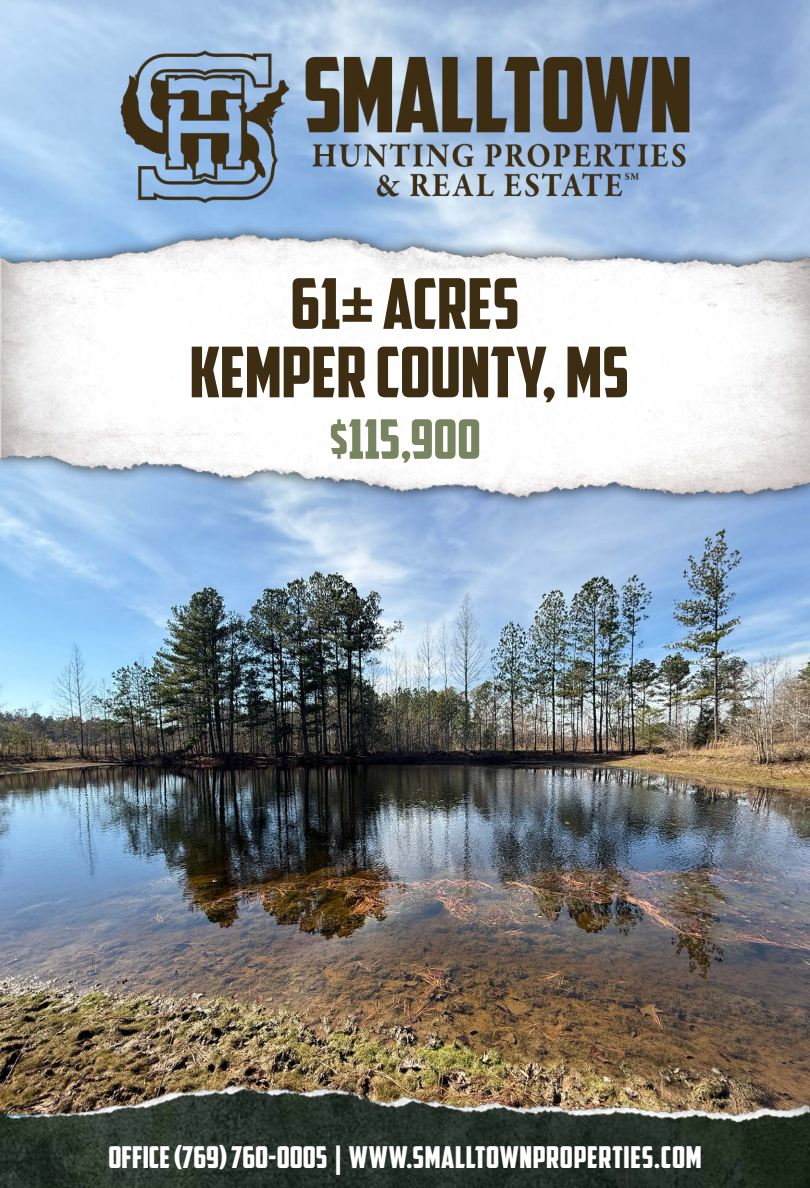
<style>
.page{position:relative;width:810px;height:1188px;background:#fff}
.page>*{position:absolute;margin:0;border:0;box-sizing:border-box;transform-origin:0 0}
.t1{font:69.8px/68.4px "American Captain";color:#3d2d12;text-align:center}
.t2{font:54.4px "American Captain";color:#77845f}
.t3{font:30px "American Captain";letter-spacing:.02em;color:#fff}
</style>
<div class="page">
<img style="left:0;top:530px;width:810px;height:522px">
<img style="left:0;top:158px;width:810px;height:372px">
<img style="left:0;top:1052px;width:810px;height:136px">
<img style="left:115px;top:45px;width:580px;height:163px">
<h1 class="t1" style="left:190px;top:269px;width:441px">61± ACRES<br>KEMPER COUNTY, MS</h1>
<h2 class="t2" style="left:329px;top:407px;width:153px">$115,900</h2>
<p class="t3" style="left:108px;top:1140px;width:595px">OFFICE (769) 760-0005 | WWW.SMALLTOWNPROPERTIES.COM</p>
</div>
